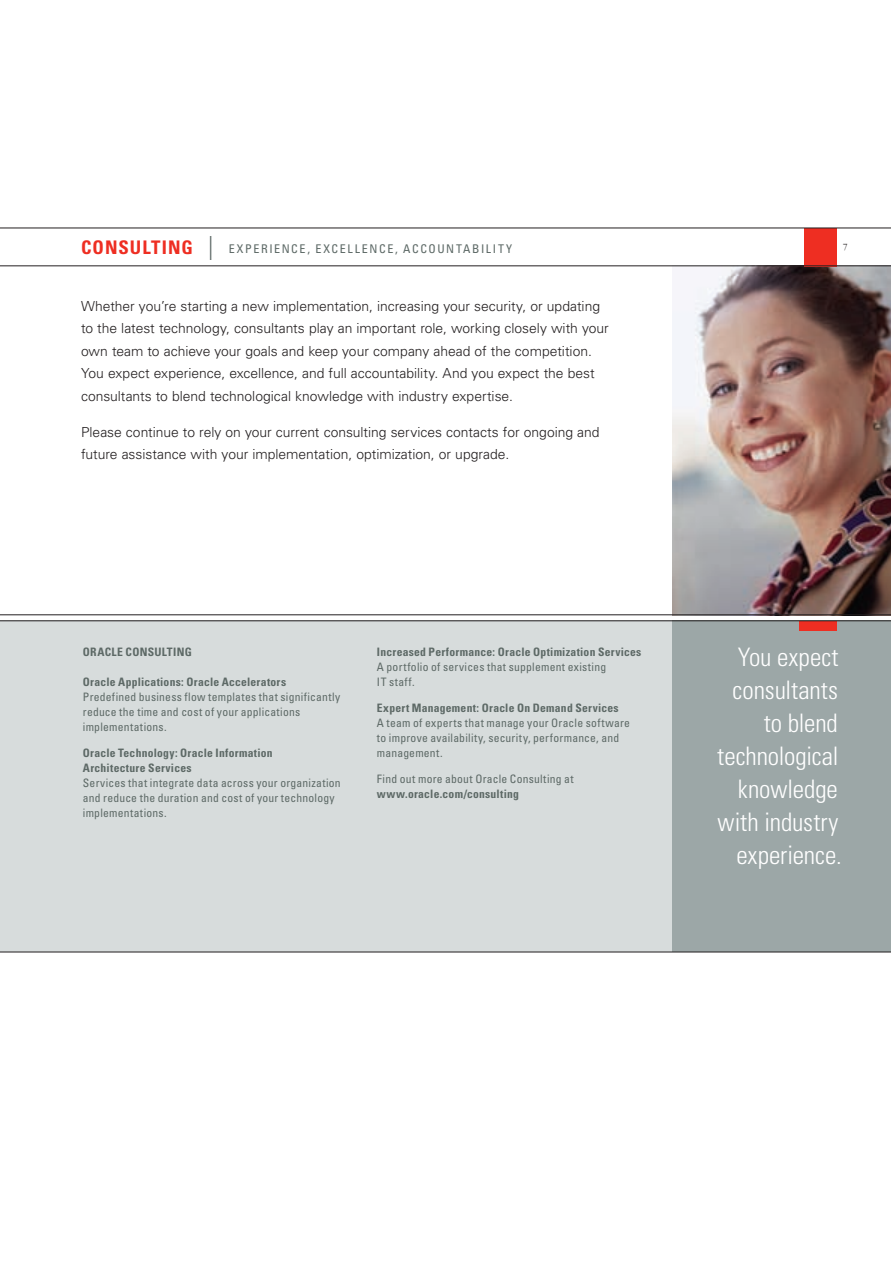
<style>
.page{position:relative;width:891px;height:1269px;background:#fff}
.page>*{position:absolute;margin:0;border:0;box-sizing:border-box;transform-origin:0 0}
.t1{font:300 condensed 25.5px/33px "Univers LT Std";letter-spacing:-.005em;color:#fff;text-align:right}
.t2{font:300 13.8px/22.5px "Univers LT Std";color:#231f20}
.t3{font:condensed 12px "Univers LT Std";letter-spacing:.135em;color:#5d6966}
.t4{font:condensed 11.7px/15px "Univers LT Std";letter-spacing:.02em;color:#5d6966}
.t5{font:700 condensed 11.7px/15px "Univers LT Std";letter-spacing:.02em;color:#5d6966}
.s1{font-weight:700;font-size:18.75px;color:#ee2e22}
.s2{font-weight:300;font-size:24px}
</style>
<div class="page">
<img style="left:673px;top:266px;width:218px;height:349px">
<div style="left:0;top:621px;width:891px;height:331px;background:#d7dcdc"></div>
<div style="left:673px;top:621px;width:218px;height:331px;background:#9ca7a7"></div>
<hr style="left:0;top:952px;width:891px;height:1px;background:#231f20">
<div style="left:804px;top:228px;width:33px;height:38px;background:#ee2e22"></div>
<hr style="left:0;top:228px;width:891px;height:1px;background:#231f20">
<hr style="left:0;top:265px;width:891px;height:1px;background:#231f20">
<hr style="left:0;top:615px;width:891px;height:1px;background:#231f20">
<div style="left:799px;top:621px;width:38px;height:9px;background:#ee2e22"></div>
<hr style="left:0;top:621px;width:891px;height:1px;background:#231f20">
<p class="t3" style="left:81px;top:241px;width:433px"><span class="s1">Consulting</span> <span class="s2">|</span> EXPERIENCE, EXCELLENCE, ACCOUNTABILITY</p>
<p class="t2" style="left:81px;top:294px;width:529px">Whether you’re starting a new implementation, increasing your security, or updating to the latest technology, consultants play an important role, working closely with your own team to achieve your goals and keep your company ahead of the competition.<br>You expect experience, excellence, and full accountability. And you expect the best consultants to blend technological knowledge with industry expertise.</p>
<p class="t2" style="left:81px;top:420px;width:520px">Please continue to rely on your current consulting services contacts for ongoing and future assistance with your implementation, optimization, or upgrade.</p>
<p class="t5" style="left:83px;top:645px;width:111px">ORACLE CONSULTING</p>
<p class="t5" style="left:83px;top:675px;width:205px">Oracle Applications: Oracle Accelerators</p>
<p class="t4" style="left:83px;top:690px;width:259px">Predefined business flow templates that significantly reduce the time and cost of your applications implementations.</p>
<p class="t5" style="left:83px;top:746px;width:191px">Oracle Technology: Oracle Information<br>Architecture Services</p>
<p class="t4" style="left:83px;top:775px;width:259px">Services that integrate data across your organization and reduce the duration and cost of your technology implementations.</p>
<p class="t5" style="left:377px;top:644px;width:266px">Increased Performance: Oracle Optimization Services</p>
<p class="t4" style="left:377px;top:659px;width:231px">A portfolio of services that supplement existing<br>IT staff.</p>
<p class="t5" style="left:377px;top:700px;width:243px">Expert Management: Oracle On Demand Services</p>
<p class="t4" style="left:377px;top:715px;width:255px">A team of experts that manage your Oracle software to improve availability, security, performance, and management.</p>
<p class="t4" style="left:377px;top:771px;width:198px">Find out more about Oracle Consulting at</p>
<p class="t5" style="left:377px;top:786px;width:144px">www.oracle.com/consulting</p>
<h1 class="t1" style="left:717px;top:641px;width:126px">You expect consultants to blend technological knowledge with industry experience.</h1>
</div>
